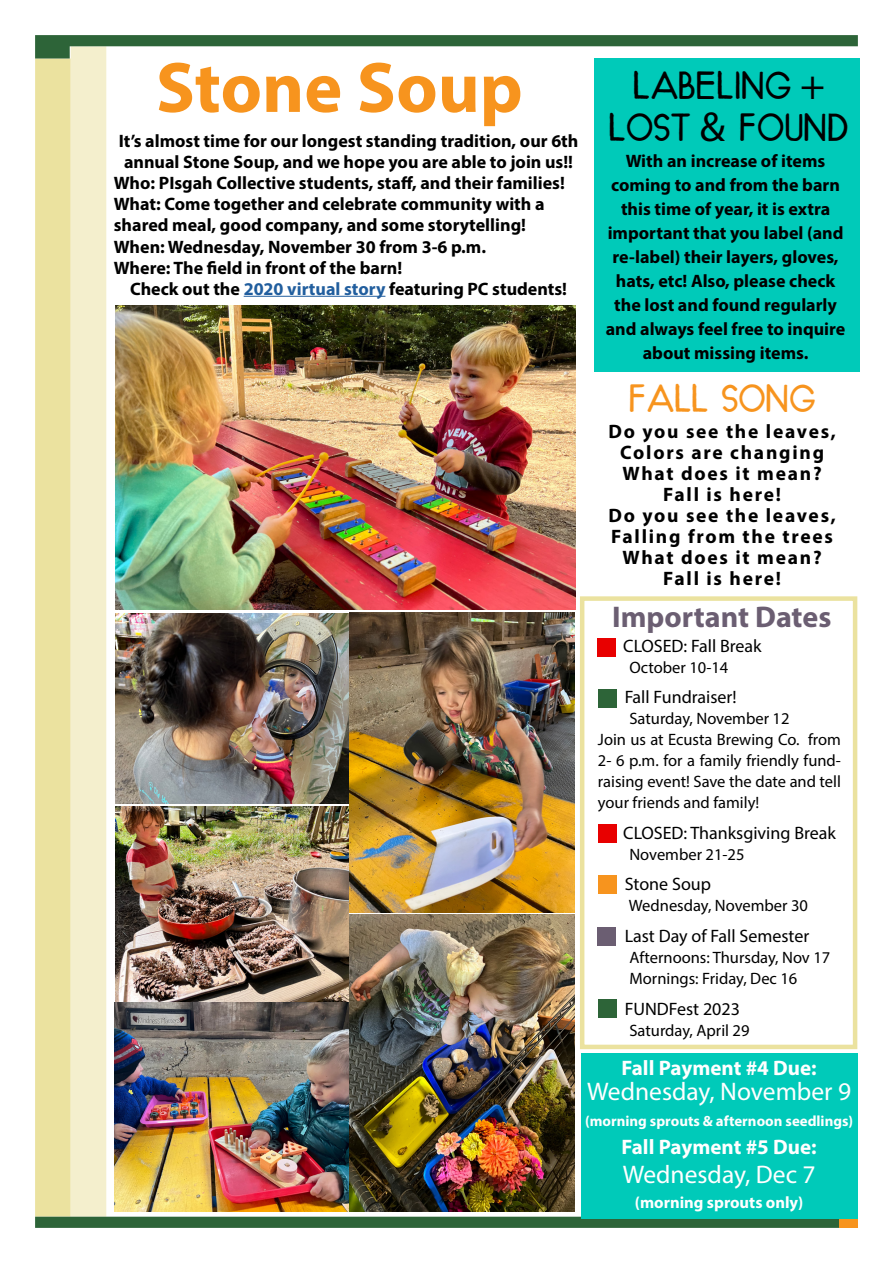
<style>
.page{position:relative;width:893px;height:1263px;background:#fff}
.page>*{position:absolute;margin:0;border:0;box-sizing:border-box;transform-origin:0 0}
.t1{font:700 72px "Myriad Pro";color:#f7941e}
.t2{font:48px/42px "River Oak";color:#000;text-align:center}
.t3{font:48px "River Oak";color:#f7941e}
.t4{font:700 30px "Myriad Pro";color:#6b5e72}
.t5{font:25.5px "Myriad Pro";color:#fff}
.t6{font:700 21px "Myriad Pro";color:#fff}
.t7{font:700 19.5px/21px "Myriad Pro";letter-spacing:.09em;color:#000;text-align:center}
.t8{font:700 18px/24px "Myriad Pro";color:#000;text-align:center}
.t9{font:18px "Myriad Pro";color:#000}
.t10{font:16.5px/21px "Myriad Pro";color:#000}
.t11{font:700 16.5px "Myriad Pro";color:#fff}
.t12{font:700 14.85px "Myriad Pro";color:#fff}
.s1{font-family:"Myriad Pro";font-size:42px}
.s2{color:#215e9e}
</style>
<div class="page">
<div style="left:35px;top:58px;width:36px;height:1158px;background:#ebe29f"></div>
<div style="left:71px;top:46px;width:35px;height:1170px;background:#f4efcd"></div>
<svg style="left:35px;top:35px;width:823px;height:24px"></svg>
<svg style="left:35px;top:1204px;width:823px;height:24px"></svg>
<div style="left:839px;top:1209px;width:19px;height:18px;background:#f7941e"></div>
<div style="left:581px;top:1053px;width:277px;height:165px;background:#00cab9"></div>
<img style="left:116px;top:306px;width:460px;height:303px">
<div style="left:594px;top:58px;width:265px;height:313px;background:#00cab9"></div>
<hr style="left:244px;top:296px;width:141px;height:1px;background:#215e9e">
<div style="left:580px;top:596px;width:277px;height:453px;border:4px solid #ebe29f"></div>
<div style="left:598px;top:876px;width:18px;height:18px;background:#f7941e"></div>
<div style="left:597px;top:638px;width:18px;height:18px;background:#e80000"></div>
<div style="left:597px;top:927px;width:18px;height:19px;background:#6b5e72"></div>
<div style="left:598px;top:824px;width:18px;height:18px;background:#e80000"></div>
<div style="left:598px;top:689px;width:18px;height:18px;background:#2d6438"></div>
<img style="left:349px;top:613px;width:225px;height:599px">
<img style="left:116px;top:613px;width:233px;height:190px">
<img style="left:116px;top:806px;width:233px;height:195px">
<img style="left:114px;top:1003px;width:235px;height:208px">
<div style="left:598px;top:999px;width:18px;height:19px;background:#2d6438"></div>
<h1 class="t1" style="left:156px;top:41px;width:368px">Stone Soup</h1>
<h2 class="t2" style="left:607px;top:61px;width:244px">Labeling <span class="s1">+<br></span>Lost <span class="s1">&amp;</span> Found</h2>
<p class="t8" style="left:119px;top:129px;width:461px">It’s almost time for our longest standing tradition, our 6th</p>
<p class="t8" style="left:124px;top:150px;width:451px">annual Stone Soup, and we hope you are able to join us!!</p>
<p class="t8" style="left:114px;top:171px;width:453px">Who: PIsgah Collective students, staff, and their families!</p>
<p class="t8" style="left:114px;top:192px;width:432px">What: Come together and celebrate community with a</p>
<p class="t8" style="left:114px;top:213px;width:414px">shared meal, good company, and some storytelling!</p>
<p class="t8" style="left:114px;top:234px;width:374px">When: Wednesday, November 30 from 3-6 p.m.</p>
<p class="t8" style="left:114px;top:255px;width:290px">Where: The field in front of the barn!</p>
<p class="t8" style="left:130px;top:276px;width:439px">Check out the <span class="s2">2020 virtual story</span> featuring PC students!</p>
<p class="t8" style="left:606px;top:148px;width:241px">With an increase of items coming to and from the barn this time of year, it is extra important that you label (and re-label) their layers, gloves, hats, etc! Also, please check the lost and found regularly and always feel free to inquire about missing items.</p>
<h2 class="t3" style="left:628px;top:367px;width:189px">Fall song</h2>
<p class="t7" style="left:608px;top:420px;width:229px">Do you see the leaves,<br>Colors are changing<br>What does it mean?<br>Fall is here!<br>Do you see the leaves,<br>Falling from the trees<br>What does it mean?<br>Fall is here!</p>
<h3 class="t4" style="left:612px;top:597px;width:221px">Important Dates</h3>
<p class="t9" style="left:623px;top:634px;width:140px">CLOSED: Fall Break</p>
<p class="t10" style="left:629px;top:656px;width:100px">October 10-14</p>
<p class="t9" style="left:625px;top:686px;width:113px">Fall Fundraiser!</p>
<p class="t10" style="left:598px;top:708px;width:245px;text-indent:31px">Saturday, November 12<br>Join us at Ecusta Brewing Co. from<br>2- 6 p.m. for a family friendly fund&shy;raising event! Save the date and tell your friends and family!</p>
<p class="t9" style="left:623px;top:822px;width:214px">CLOSED: Thanksgiving Break</p>
<p class="t10" style="left:629px;top:843px;width:117px">November 21-25</p>
<p class="t9" style="left:625px;top:873px;width:88px">Stone Soup</p>
<p class="t10" style="left:629px;top:895px;width:181px">Wednesday, November 30</p>
<p class="t9" style="left:625px;top:925px;width:186px">Last Day of Fall Semester</p>
<p class="t10" style="left:629px;top:947px;width:202px">Afternoons: Thursday, Nov 17<br>Mornings: Friday, Dec 16</p>
<p class="t9" style="left:625px;top:997px;width:117px">FUNDFest 2023</p>
<p class="t10" style="left:629px;top:1019px;width:122px">Saturday, April 29</p>
<p class="t6" style="left:622px;top:1054px;width:197px">Fall Payment #4 Due:</p>
<h3 class="t5" style="left:587px;top:1076px;width:265px">Wednesday, November 9</h3>
<p class="t12" style="left:585px;top:1111px;width:270px">(morning sprouts &amp; afternoon seedlings)</p>
<p class="t6" style="left:622px;top:1133px;width:197px">Fall Payment #5 Due:</p>
<h3 class="t5" style="left:623px;top:1158px;width:194px">Wednesday, Dec 7</h3>
<p class="t11" style="left:635px;top:1192px;width:170px">(morning sprouts only)</p>
</div>
